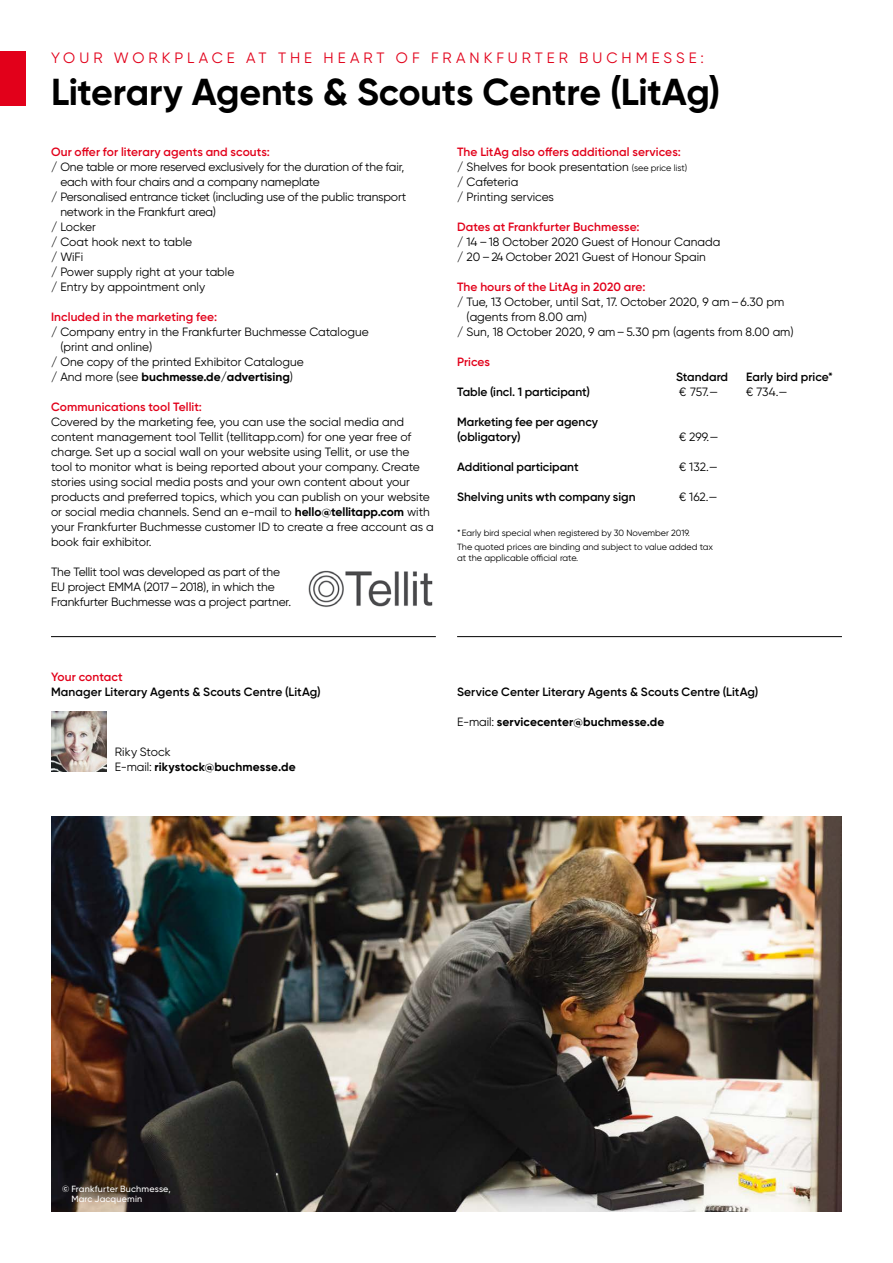
<style>
.page{position:relative;width:893px;height:1263px;background:#fff}
.page>*{position:absolute;margin:0;border:0;box-sizing:border-box;transform-origin:0 0}
.t1{font:700 37.5px "Gilroy";letter-spacing:-.01em;color:#000}
.t2{font:15px "Gilroy";letter-spacing:.265em;color:#e2001a}
.t3{font:12px/15px "Gilroy";color:#000}
.t4{font:600 12px/15px "Gilroy";color:#000}
.t5{font:600 12px "Gilroy";letter-spacing:.005em;color:#e2001a}
.t6{font:700 12px/15px "Gilroy";letter-spacing:.005em;color:#000}
.t7{font:9px/14.7px "Gilroy";color:#000}
.t8{font:500 9px/10.5px "Gilroy";letter-spacing:.02em;color:#fff}
.s1{font-weight:400}
.s2{font-weight:700}
.s3{font-weight:600;color:#e2001a}
.s4{font-size:9px}
</style>
<div class="page">
<img style="left:51px;top:816px;width:791px;height:396px">
<img style="left:51px;top:711px;width:55px;height:60px">
<hr style="left:51px;top:636px;width:385px;height:1px;background:#000">
<hr style="left:457px;top:636px;width:385px;height:1px;background:#000">
<img style="left:308px;top:570px;width:125px;height:37px">
<div style="left:0;top:51px;width:26px;height:54px;background:#e2001a"></div>
<p class="t2" style="left:51px;top:49px;width:654px">YOUR WORKPLACE AT THE HEART OF FRANKFURTER BUCHMESSE:</p>
<h1 class="t1" style="left:51px;top:69px;width:671px">Literary Agents &amp; Scouts Centre (LitAg)</h1>
<p class="t5" style="left:51px;top:144px;width:220px">Our offer for literary agents and scouts:</p>
<p class="t3" style="left:51px;top:159px;width:355px">/ One table or more reserved exclusively for the duration of the fair,</p>
<p class="t3" style="left:60px;top:174px;width:261px">each with four chairs and a company nameplate</p>
<p class="t3" style="left:51px;top:189px;width:357px">/ Personalised entrance ticket (including use of the public transport</p>
<p class="t3" style="left:60px;top:204px;width:157px">network in the Frankfurt area)</p>
<p class="t3" style="left:51px;top:219px;width:46px">/ Locker</p>
<p class="t3" style="left:51px;top:234px;width:143px">/ Coat hook next to table</p>
<p class="t3" style="left:51px;top:249px;width:34px">/ WiFi</p>
<p class="t3" style="left:51px;top:264px;width:185px">/ Power supply right at your table</p>
<p class="t3" style="left:51px;top:279px;width:156px">/ Entry by appointment only</p>
<p class="t5" style="left:51px;top:309px;width:168px">Included in the marketing fee:</p>
<p class="t3" style="left:51px;top:324px;width:319px">/ Company entry in the Frankfurter Buchmesse Catalogue</p>
<p class="t3" style="left:60px;top:339px;width:94px">(print and online)</p>
<p class="t3" style="left:51px;top:354px;width:254px">/ One copy of the printed Exhibitor Catalogue</p>
<p class="t6" style="left:51px;top:369px;width:244px"><span class="s1">/ And more (see</span> buchmesse.de/advertising<span class="s1">)</span></p>
<p class="t5" style="left:51px;top:399px;width:153px">Communications tool Tellit:</p>
<p class="t3" style="left:51px;top:414px;width:384px">Covered by the marketing fee, you can use the social media and content management tool Tellit (tellitapp.com) for one year free of charge. Set up a social wall on your website using Tellit, or use the<br>tool to monitor what is being reported about your company. Create stories using social media posts and your own content about your products and preferred topics, which you can publish on your website or social media channels. Send an e-mail to <span class="s2">hello@tellitapp.com</span> with your Frankfurter Buchmesse customer ID to create a free account as a book fair exhibitor.</p>
<p class="t3" style="left:51px;top:564px;width:242px">The Tellit tool was developed as part of the<br>EU project EMMA (2017–2018), in which the<br>Frankfurter Buchmesse was a project partner.</p>
<p class="t3" style="left:457px;top:144px;width:231px"><span class="s3">The LitAg also offers additional services: </span>/ Shelves for book presentation <span class="s4">(see price list) </span>/ Cafeteria<br>/ Printing services</p>
<p class="t5" style="left:457px;top:219px;width:184px">Dates at Frankfurter Buchmesse:</p>
<p class="t3" style="left:457px;top:234px;width:265px">/ 14 – 18 October 2020 Guest of Honour Canada / 20 – 24 October 2021 Guest of Honour Spain</p>
<p class="t5" style="left:457px;top:279px;width:190px">The hours of the LitAg in 2020 are:</p>
<p class="t3" style="left:457px;top:294px;width:329px">/ Tue, 13 October, until Sat, 17. October 2020, 9 am–6.30 pm</p>
<p class="t3" style="left:466px;top:309px;width:122px">(agents from 8.00 am)</p>
<p class="t3" style="left:457px;top:324px;width:338px">/ Sun, 18 October 2020, 9 am–5.30 pm (agents from 8.00 am)</p>
<p class="t5" style="left:457px;top:354px;width:35px">Prices</p>
<p class="t4" style="left:676px;top:369px;width:53px">Standard</p>
<p class="t4" style="left:746px;top:369px;width:88px">Early bird price*</p>
<p class="t4" style="left:457px;top:384px;width:134px">Table (incl. 1 participant)</p>
<p class="t3" style="left:679px;top:384px;width:40px">€ 757.—</p>
<p class="t3" style="left:746px;top:384px;width:43px">€ 734.—</p>
<p class="t4" style="left:457px;top:414px;width:143px">Marketing fee per agency (obligatory)</p>
<p class="t3" style="left:679px;top:429px;width:41px">€ 299.—</p>
<p class="t4" style="left:457px;top:459px;width:123px">Additional participant</p>
<p class="t3" style="left:679px;top:459px;width:40px">€ 132.—</p>
<p class="t4" style="left:457px;top:489px;width:180px">Shelving units wth company sign</p>
<p class="t3" style="left:679px;top:489px;width:40px">€ 162.—</p>
<p class="t7" style="left:457px;top:525px;width:257px">* Early bird special when registered by 30 November 2019.<br>The quoted prices are binding and subject to value added tax</p>
<p class="t7" style="left:457px;top:550px;width:123px">at the applicable official rate.</p>
<p class="t5" style="left:51px;top:669px;width:73px">Your contact</p>
<p class="t4" style="left:51px;top:684px;width:271px">Manager Literary Agents &amp; Scouts Centre (LitAg)</p>
<p class="t6" style="left:115px;top:744px;width:183px"><span class="s1">Riky Stock<br>E-mail:</span> rikystock@buchmesse.de</p>
<p class="t4" style="left:457px;top:684px;width:303px">Service Center Literary Agents &amp; Scouts Centre (LitAg)</p>
<p class="t6" style="left:457px;top:714px;width:209px"><span class="s1">E-mail:</span> servicecenter@buchmesse.de</p>
<p class="t8" style="left:71px;top:1183px;width:101px;text-indent:-9px">© Frankfurter Buchmesse,<br>Marc Jacquemin</p>
</div>
